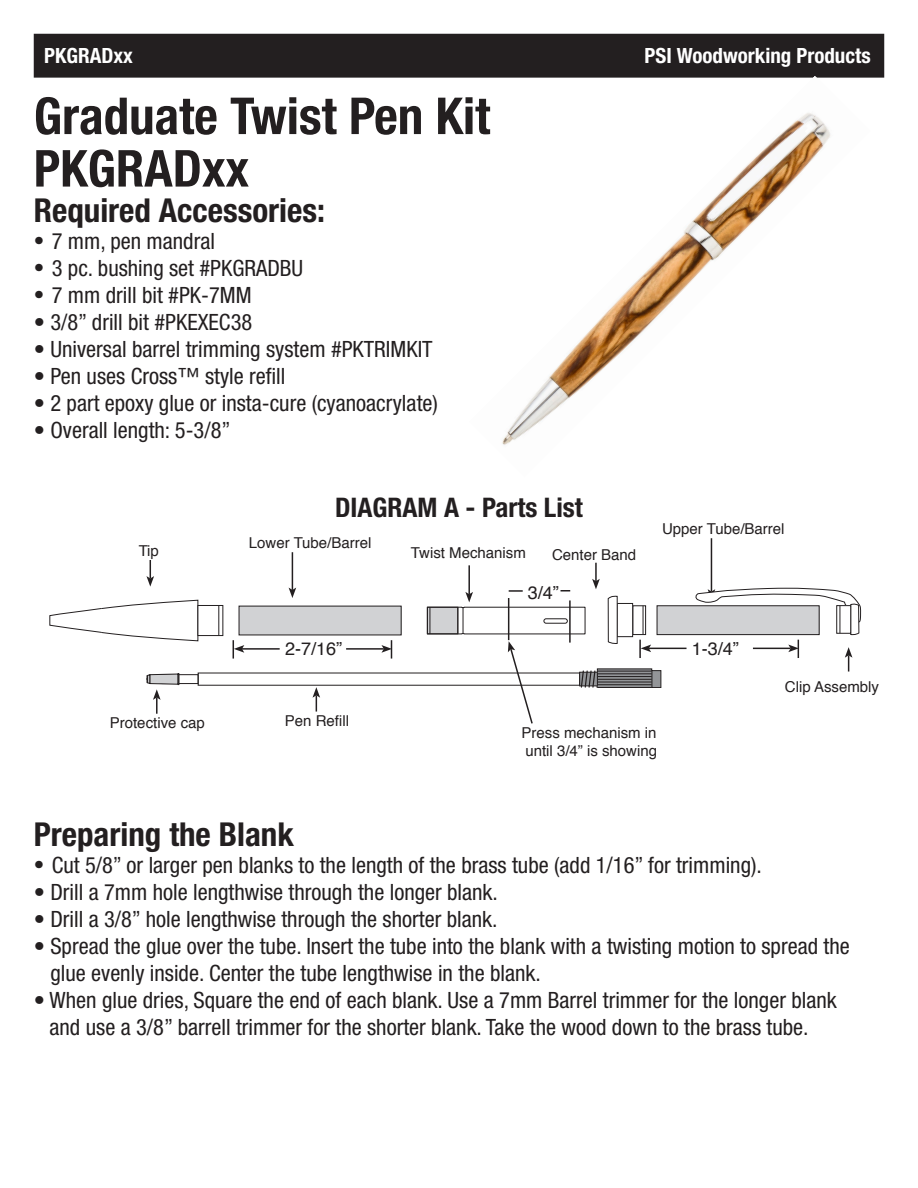
<style>
.page{position:relative;width:918px;height:1188px;background:#fff}
.page>*{position:absolute;margin:0;border:0;box-sizing:border-box;transform-origin:0 0}
.t1{font:700 condensed 51px "Helvetica Neue";color:#231f20}
.t2{font:700 condensed 33px "Helvetica Neue";color:#231f20}
.t3{font:700 condensed 27px "Helvetica Neue";color:#231f20}
.t4{font:condensed 22.5px/27px "Helvetica Neue";color:#231f20}
.t5{font:700 condensed 21px "Helvetica Neue";color:#fff}
.t6{font:18px "Helvetica";color:#231f20}
.t7{font:15px "Helvetica";color:#231f20}
.s1{font-size:21px}
</style>
<div class="page">
<div style="left:34px;top:34px;width:850px;height:43px;background:#231f20"></div>
<svg style="left:146px;top:560px;width:8px;height:27px"></svg>
<hr style="left:292px;top:552px;width:1px;height:38px;background:#231f20">
<svg style="left:289px;top:588px;width:7px;height:10px"></svg>
<hr style="left:711px;top:538px;width:1px;height:54px;background:#231f20">
<svg style="left:313px;top:687px;width:7px;height:25px"></svg>
<svg style="left:508px;top:641px;width:26px;height:83px"></svg>
<svg style="left:592px;top:563px;width:8px;height:26px"></svg>
<hr style="left:468px;top:565px;width:2px;height:29px;background:#231f20">
<div style="left:632px;top:605px;width:14px;height:30px;border:1px solid #231f20"></div>
<div style="left:617px;top:603px;width:16px;height:34px;border:1px solid #231f20"></div>
<svg style="left:607px;top:596px;width:11px;height:48px"></svg>
<svg style="left:643px;top:606px;width:1px;height:28px"></svg>
<svg style="left:49px;top:599px;width:150px;height:43px"></svg>
<div style="left:198px;top:605px;width:25px;height:31px;border:1px solid #231f20"></div>
<hr style="left:219px;top:606px;width:1px;height:30px;background:#231f20">
<div style="left:239px;top:606px;width:162px;height:29px;background:#d1d2d4"></div>
<div style="left:657px;top:606px;width:162px;height:29px;background:#d1d2d4"></div>
<div style="left:657px;top:606px;width:162px;height:29px;border:1px solid #231f20"></div>
<svg style="left:579px;top:668px;width:82px;height:20px"></svg>
<hr style="left:598px;top:671px;width:54px;height:1px;background:#231f20">
<hr style="left:598px;top:674px;width:54px;height:1px;background:#231f20">
<hr style="left:598px;top:676px;width:54px;height:1px;background:#231f20">
<hr style="left:598px;top:679px;width:54px;height:1px;background:#231f20">
<hr style="left:598px;top:682px;width:54px;height:1px;background:#231f20">
<hr style="left:598px;top:684px;width:54px;height:1px;background:#231f20">
<hr style="left:598px;top:687px;width:54px;height:1px;background:#231f20">
<svg style="left:146px;top:673px;width:53px;height:41px"></svg>
<hr style="left:242px;top:648px;width:38px;height:2px;background:#231f20">
<svg style="left:233px;top:640px;width:11px;height:19px"></svg>
<hr style="left:649px;top:648px;width:38px;height:1px;background:#231f20">
<svg style="left:639px;top:640px;width:12px;height:18px"></svg>
<hr style="left:346px;top:648px;width:38px;height:2px;background:#231f20">
<svg style="left:381px;top:640px;width:11px;height:19px"></svg>
<svg style="left:695px;top:587px;width:166px;height:85px"></svg>
<hr style="left:508px;top:598px;width:1px;height:42px;background:#231f20">
<hr style="left:569px;top:600px;width:2px;height:43px;background:#231f20">
<svg style="left:427px;top:590px;width:158px;height:44px"></svg>
<img style="left:469px;top:76px;width:402px;height:369px">
<p class="t5" style="left:44px;top:43px;width:90px">PKGRADxx</p>
<p class="t5" style="left:645px;top:43px;width:228px">PSI Woodworking Products</p>
<p class="t1" style="left:34px;top:85px;width:458px">Graduate Twist Pen Kit</p>
<p class="t1" style="left:34px;top:138px;width:217px">PKGRADxx</p>
<p class="t2" style="left:34px;top:191px;width:293px">Required Accessories:</p>
<p class="t4" style="left:34px;top:228px;width:183px"><span class="s1">•</span> 7 mm, pen mandral</p>
<p class="t4" style="left:34px;top:255px;width:271px"><span class="s1">•</span> 3 pc. bushing set #PKGRADBU</p>
<p class="t4" style="left:34px;top:282px;width:219px"><span class="s1">•</span> 7 mm drill bit #PK-7MM</p>
<p class="t4" style="left:34px;top:309px;width:220px">• 3/8” drill bit #PKEXEC38</p>
<p class="t4" style="left:34px;top:336px;width:400px">• Universal barrel trimming system #PKTRIMKIT</p>
<p class="t4" style="left:34px;top:363px;width:253px">• Pen uses Cross™ style refill</p>
<p class="t4" style="left:34px;top:390px;width:406px">• 2 part epoxy glue or insta-cure (cyanoacrylate)</p>
<p class="t4" style="left:34px;top:417px;width:198px">• Overall length: 5-3/8”</p>
<p class="t7" style="left:139px;top:539px;width:22px">Tip</p>
<p class="t3" style="left:335px;top:492px;width:249px">DIAGRAM A - Parts List</p>
<p class="t7" style="left:249px;top:531px;width:124px">Lower Tube/Barrel</p>
<p class="t7" style="left:411px;top:542px;width:117px">Twist Mechanism</p>
<p class="t7" style="left:552px;top:543px;width:86px">Center Band</p>
<p class="t6" style="left:528px;top:579px;width:33px">3/4”</p>
<p class="t7" style="left:662px;top:517px;width:124px">Upper Tube/Barrel</p>
<p class="t6" style="left:285px;top:635px;width:59px">2-7/16”</p>
<p class="t6" style="left:692px;top:635px;width:49px">1-3/4”</p>
<p class="t7" style="left:785px;top:675px;width:96px">Clip Assembly</p>
<p class="t7" style="left:110px;top:711px;width:97px">Protective cap</p>
<p class="t7" style="left:285px;top:709px;width:66px">Pen Refill</p>
<p class="t7" style="left:522px;top:721px;width:137px">Press mechanism in</p>
<p class="t7" style="left:525px;top:739px;width:133px">until 3/4” is showing</p>
<p class="t2" style="left:34px;top:815px;width:262px">Preparing the Blank</p>
<p class="t4" style="left:34px;top:852px;width:730px"><span class="s1">•</span> Cut 5/8” or larger pen blanks to the length of the brass tube (add 1/16” for trimming).</p>
<p class="t4" style="left:34px;top:879px;width:466px">• Drill a 7mm hole lengthwise through the longer blank.</p>
<p class="t4" style="left:34px;top:906px;width:465px">• Drill a 3/8” hole lengthwise through the shorter blank.</p>
<p class="t4" style="left:50px;top:933px;width:801px;text-indent:-17px">• Spread the glue over the tube. Insert the tube into the blank with a twisting motion to spread the glue evenly inside. Center the tube lengthwise in the blank.</p>
<p class="t4" style="left:34px;top:987px;width:805px;text-align:center">• When glue dries, Square the end of each blank. Use a 7mm Barrel trimmer for the longer blank and use a 3/8” barrell trimmer for the shorter blank. Take the wood down to the brass tube.</p>
</div>
